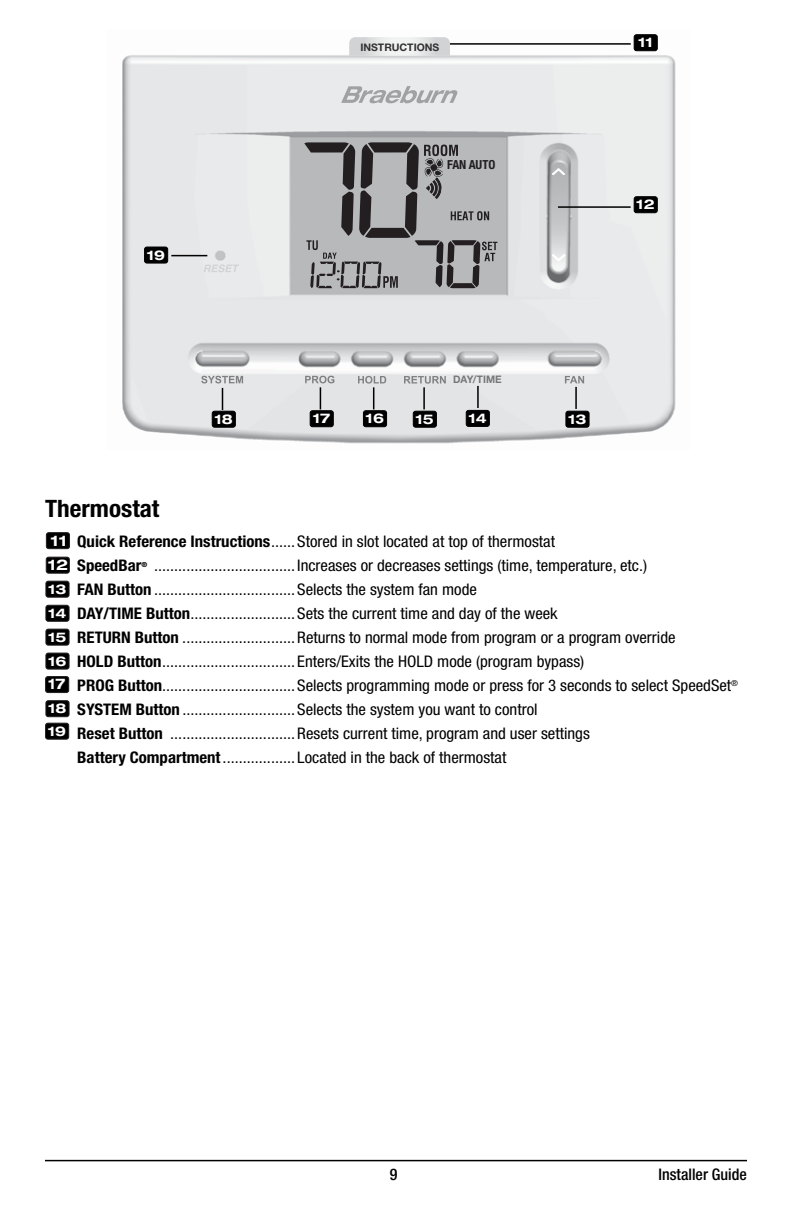
<style>
.page{position:relative;width:792px;height:1224px;background:#fff}
.page>*{position:absolute;margin:0;border:0;box-sizing:border-box;transform-origin:0 0}
.t1{font:700 condensed 24px "Helvetica Neue LT Std";color:#000;scale:1.05 1}
.t2{font:condensed 16px/24px "Helvetica Neue LT Std";color:#000;scale:1.05 1}
.t3{font:500 condensed 16px "Helvetica Neue LT Std";color:#000}
.t4{font:700 expanded 14.8px/24.6px "Helvetica Neue LT Std";color:#fff}
.t5{font:700 expanded 14.8px "Helvetica Neue LT Std";color:#fff;scale:.89 1}
.t6{font:700 expanded 13.4px/24px "Helvetica Neue LT Std";color:#fff;text-align:justify}
.t7{font:700 condensed 12.6px "Helvetica Neue LT Std";color:#231f20}
.t8{font:700 10.4px "Helvetica Neue LT Std";color:#333132}
.t9{font:700 10.4px "Helvetica Neue LT Std";color:#78787b;scale:.96 1}
.t10{font:700 condensed 7px "Helvetica Neue LT Std";color:#000;scale:1.05 1}
.s1{font-weight:700}
</style>
<div class="page">
<img style="left:122px;top:34px;width:554px;height:410px">
<svg style="left:565px;top:376px;width:19px;height:7px"></svg>
<svg style="left:404px;top:376px;width:42px;height:8px"></svg>
<svg style="left:341px;top:86px;width:117px;height:17px;background:#c7c8ca"></svg>
<svg style="left:204px;top:264px;width:35px;height:8px"></svg>
<svg style="left:349px;top:37px;width:101px;height:19px"></svg>
<svg style="left:552px;top:168px;width:13px;height:7px"></svg>
<svg style="left:552px;top:254px;width:14px;height:7px"></svg>
<svg style="left:304px;top:142px;width:193px;height:146px;background:#949596"></svg>
<hr style="left:45px;top:1160px;width:702px;height:1px;background:#000">
<div style="left:634px;top:35px;width:23px;height:16px;background:#000;border-radius:2px"></div>
<div style="left:634px;top:34px;width:24px;height:17px;border:1px solid #000;border-radius:2px"></div>
<div style="left:634px;top:197px;width:23px;height:16px;background:#000;border-radius:2px"></div>
<div style="left:634px;top:196px;width:24px;height:17px;border:1px solid #000;border-radius:2px"></div>
<div style="left:566px;top:411px;width:23px;height:16px;background:#000;border-radius:2px"></div>
<div style="left:566px;top:411px;width:23px;height:16px;border:1px solid #000;border-radius:2px"></div>
<div style="left:466px;top:410px;width:23px;height:16px;background:#000;border-radius:2px"></div>
<div style="left:466px;top:410px;width:24px;height:17px;border:1px solid #000;border-radius:2px"></div>
<hr style="left:171px;top:255px;width:36px;height:1px;background:#000">
<hr style="left:558px;top:206px;width:73px;height:2px;background:#000">
<div style="left:310px;top:411px;width:23px;height:16px;background:#000;border-radius:2px"></div>
<div style="left:310px;top:410px;width:24px;height:17px;border:1px solid #000;border-radius:2px"></div>
<div style="left:212px;top:411px;width:23px;height:16px;background:#000;border-radius:2px"></div>
<div style="left:212px;top:411px;width:24px;height:16px;border:1px solid #000;border-radius:2px"></div>
<hr style="left:575px;top:387px;width:2px;height:22px;background:#000">
<hr style="left:450px;top:43px;width:181px;height:2px;background:#000">
<div style="left:46px;top:533px;width:24px;height:16px;background:#000;border-radius:2px"></div>
<div style="left:46px;top:532px;width:24px;height:17px;border:1px solid #241f21;border-radius:2px"></div>
<div style="left:46px;top:557px;width:23px;height:16px;background:#000;border-radius:2px"></div>
<div style="left:46px;top:557px;width:24px;height:16px;border:1px solid #241f21;border-radius:2px"></div>
<div style="left:46px;top:581px;width:23px;height:16px;background:#000;border-radius:2px"></div>
<div style="left:46px;top:581px;width:23px;height:16px;border:1px solid #241f21;border-radius:2px"></div>
<div style="left:46px;top:605px;width:23px;height:16px;background:#000;border-radius:2px"></div>
<div style="left:46px;top:605px;width:23px;height:17px;border:1px solid #241f21;border-radius:2px"></div>
<div style="left:46px;top:629px;width:23px;height:16px;background:#000;border-radius:2px"></div>
<div style="left:46px;top:629px;width:23px;height:16px;border:1px solid #241f21;border-radius:2px"></div>
<div style="left:46px;top:653px;width:23px;height:16px;background:#000;border-radius:2px"></div>
<div style="left:46px;top:653px;width:23px;height:16px;border:1px solid #241f21;border-radius:2px"></div>
<div style="left:46px;top:677px;width:23px;height:16px;background:#000;border-radius:2px"></div>
<div style="left:45px;top:676px;width:24px;height:17px;border:1px solid #241f21;border-radius:2px"></div>
<div style="left:46px;top:701px;width:23px;height:16px;background:#000;border-radius:2px"></div>
<div style="left:46px;top:700px;width:23px;height:17px;border:1px solid #241f21;border-radius:2px"></div>
<div style="left:46px;top:723px;width:23px;height:16px;background:#000;border-radius:2px"></div>
<div style="left:45px;top:723px;width:24px;height:16px;border:1px solid #241f21;border-radius:2px"></div>
<hr style="left:477px;top:386px;width:2px;height:22px;background:#000">
<div style="left:413px;top:411px;width:23px;height:16px;background:#000;border-radius:2px"></div>
<div style="left:413px;top:411px;width:24px;height:16px;border:1px solid #000;border-radius:2px"></div>
<hr style="left:423px;top:387px;width:2px;height:22px;background:#000">
<div style="left:363px;top:411px;width:24px;height:16px;background:#000;border-radius:2px"></div>
<div style="left:363px;top:410px;width:24px;height:17px;border:1px solid #000;border-radius:2px"></div>
<svg style="left:358px;top:376px;width:28px;height:33px"></svg>
<svg style="left:305px;top:376px;width:29px;height:33px"></svg>
<svg style="left:201px;top:376px;width:42px;height:34px"></svg>
<div style="left:145px;top:247px;width:23px;height:16px;background:#000;border-radius:2px"></div>
<div style="left:144px;top:247px;width:24px;height:16px;border:1px solid #000;border-radius:2px"></div>
<p class="t6" style="left:147px;top:243px;width:20px">19</p>
<p class="t8" style="left:360px;top:41px;width:80px">INSTRUCTIONS</p>
<p class="t7" style="left:447px;top:157px;width:50px">FAN AUTO</p>
<p class="t9" style="left:453px;top:373px;width:52px">DAY/TIME</p>
<p class="t6" style="left:214px;top:407px;width:20px">18</p>
<p class="t6" style="left:313px;top:406px;width:19px">17</p>
<p class="t6" style="left:468px;top:406px;width:20px">14</p>
<p class="t6" style="left:568px;top:407px;width:20px">13</p>
<p class="t6" style="left:366px;top:406px;width:20px">16</p>
<p class="t6" style="left:415px;top:407px;width:20px">15</p>
<p class="t6" style="left:638px;top:30px;width:16px">11</p>
<p class="t6" style="left:636px;top:192px;width:20px">12</p>
<h1 class="t1" style="left:45px;top:494px;width:110px">Thermostat</h1>
<p class="t4" style="left:48px;top:528px;width:22px">11<br>12</p>
<p class="t6" style="left:48px;top:577px;width:20px">13<br>14<br>15<br>16</p>
<p class="t5" style="left:48px;top:674px;width:21px">17</p>
<p class="t6" style="left:48px;top:697px;width:20px;line-height:22.4px">18<br>19</p>
<p class="t2" style="left:77px;top:529px;width:457px"><span class="s1">Quick Reference Instructions</span>......Stored in slot located at top of thermostat<br><span class="s1">SpeedBar</span></p>
<p class="t2" style="left:77px;top:553px;width:631px;text-indent:77px">................................... Increases or decreases settings (time, temperature, etc.)<br><span class="s1">FAN Button</span> ...................................Selects the system fan mode<br><span class="s1">DAY/TIME Button</span>..........................Sets the current time and day of the week<br><span class="s1">RETURN Button</span> ............................Returns to normal mode from program or a program override<br><span class="s1">HOLD Button</span>................................. Enters/Exits the HOLD mode (program bypass)<br><span class="s1">PROG Button</span>.................................Selects programming mode or press for 3 seconds to select SpeedSet<sup>® </sup><span class="s1">SYSTEM Button</span> ............................Selects the system you want to control<br><span class="s1">Reset Button</span> ...............................Resets current time, program and user settings<br><span class="s1">Battery Compartment</span>.................. Located in the back of thermostat</p>
<p class="t10" style="left:141px;top:560px;width:7px">®</p>
<p class="t3" style="left:390px;top:1164px;width:9px">9</p>
<p class="t3" style="left:659px;top:1164px;width:90px">Installer Guide</p>
</div>
